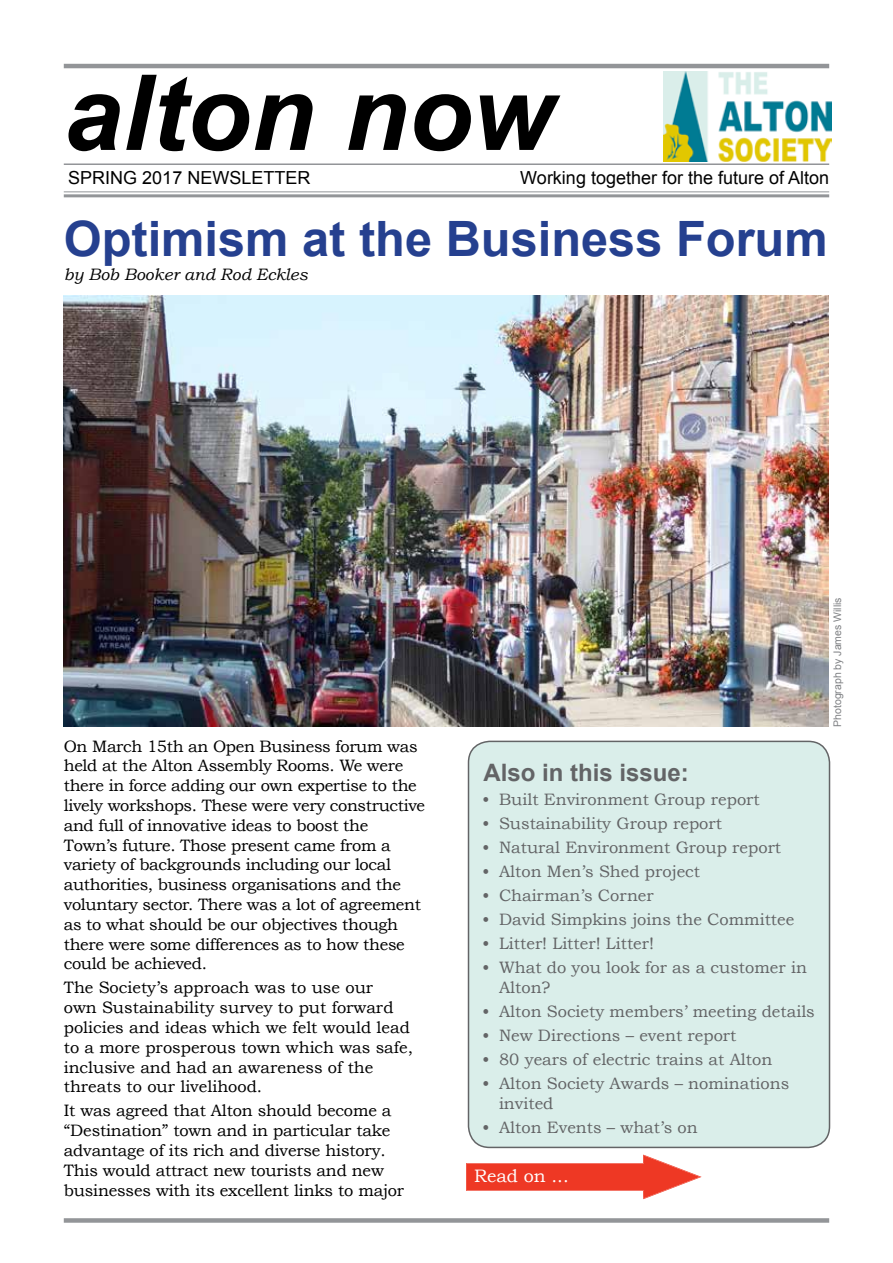
<style>
.page{position:relative;width:893px;height:1263px;background:#fff}
.page>*{position:absolute;margin:0;border:0;box-sizing:border-box;transform-origin:0 0}
.t1{font:italic 700 105px "Arial";color:#000}
.t2{font:700 48.75px "Arial";color:#25408f}
.t3{font:700 24px "Arial";color:#636466}
.t4{font:18px "Arial";color:#000}
.t5{font:18px "Bookman Old Style";color:#fff}
.t6{font:16.5px/19.8px "Bookman Old Style";letter-spacing:-.02em;color:#000}
.t7{font:16.5px/19.8px "Bookman Old Style";color:#636466}
.t8{font:16.5px/19.8px "Bookman Old Style";color:#000}
.t9{font:italic 16.5px "Bookman Old Style";color:#000}
.t10{font:10.5px "Arial";color:#808285}
</style>
<div class="page">
<img style="left:664px;top:71px;width:168px;height:90px">
<hr style="left:64px;top:64px;width:765px;height:4px;background:#939598">
<hr style="left:64px;top:191px;width:765px;height:1px;background:#939598">
<hr style="left:64px;top:194px;width:765px;height:3px;background:#939598">
<hr style="left:64px;top:163px;width:765px;height:2px;background:#939598">
<div style="left:64px;top:1218px;width:765px;height:5px;background:#939598"></div>
<svg style="left:466px;top:1154px;width:236px;height:45px"></svg>
<div style="left:468px;top:741px;width:361px;height:406px;background:#daeeea;border-radius:21px"></div>
<div style="left:468px;top:741px;width:362px;height:407px;border:2px solid #636466;border-radius:21px"></div>
<img style="left:64px;top:296px;width:765px;height:431px">
<h1 class="t1" style="left:64px;top:43px;width:492px">alton now</h1>
<p class="t4" style="left:68px;top:166px;width:244px">SPRING 2017 NEWSLETTER</p>
<p class="t4" style="left:520px;top:166px;width:310px">Working together for the future of Alton</p>
<h2 class="t2" style="left:64px;top:206px;width:765px">Optimism at the Business Forum</h2>
<p class="t9" style="left:64px;top:265px;width:245px">by Bob Booker and Rod Eckles</p>
<p class="t6" style="left:64px;top:736px;width:363px">On March 15th an Open Business forum was held at the Alton Assembly Rooms. We were there in force adding our own expertise to the lively workshops. These were very constructive and full of innovative ideas to boost the Town’s future. Those present came from a variety of backgrounds including our local authorities, business organisations and the voluntary sector. There was a lot of agreement as to what should be our objectives though there were some differences as to how these could be achieved.</p>
<p class="t8" style="left:64px;top:978px;width:351px">The Society’s approach was to use our<br>own Sustainability survey to put forward policies and ideas which we felt would lead to a more prosperous town which was safe, inclusive and had an awareness of the threats to our livelihood.</p>
<p class="t6" style="left:64px;top:1101px;width:342px">It was agreed that Alton should become a “Destination” town and in particular take advantage of its rich and diverse history.<br>This would attract new tourists and new businesses with its excellent links to major</p>
<h3 class="t3" style="left:483px;top:756px;width:207px">Also in this issue:</h3>
<p class="t7" style="left:482px;top:789px;width:279px">• Built Environment Group report</p>
<p class="t7" style="left:482px;top:813px;width:241px">• Sustainability Group report</p>
<p class="t7" style="left:482px;top:837px;width:301px">• Natural Environment Group report</p>
<p class="t7" style="left:482px;top:861px;width:220px">• Alton Men’s Shed project</p>
<p class="t7" style="left:482px;top:885px;width:173px">• Chairman’s Corner</p>
<p class="t7" style="left:482px;top:909px;width:314px">• David Simpkins joins the Committee</p>
<p class="t7" style="left:482px;top:933px;width:174px">• Litter! Litter! Litter!</p>
<p class="t7" style="left:499px;top:957px;width:309px;text-indent:-17px">• What do you look for as a customer in<br>Alton?</p>
<p class="t7" style="left:482px;top:1001px;width:334px">• Alton Society members’ meeting details</p>
<p class="t7" style="left:482px;top:1025px;width:256px">• New Directions – event report</p>
<p class="t7" style="left:482px;top:1049px;width:292px">• 80 years of electric trains at Alton</p>
<p class="t7" style="left:499px;top:1073px;width:292px;text-indent:-17px">• Alton Society Awards – nominations invited</p>
<p class="t7" style="left:482px;top:1117px;width:217px">• Alton Events – what’s on</p>
<p class="t5" style="left:474px;top:1166px;width:96px">Read on ...</p>
<p class="t10" style="left:830px;top:727px;width:131px;rotate:-90deg">Photograph by James Willis</p>
</div>
